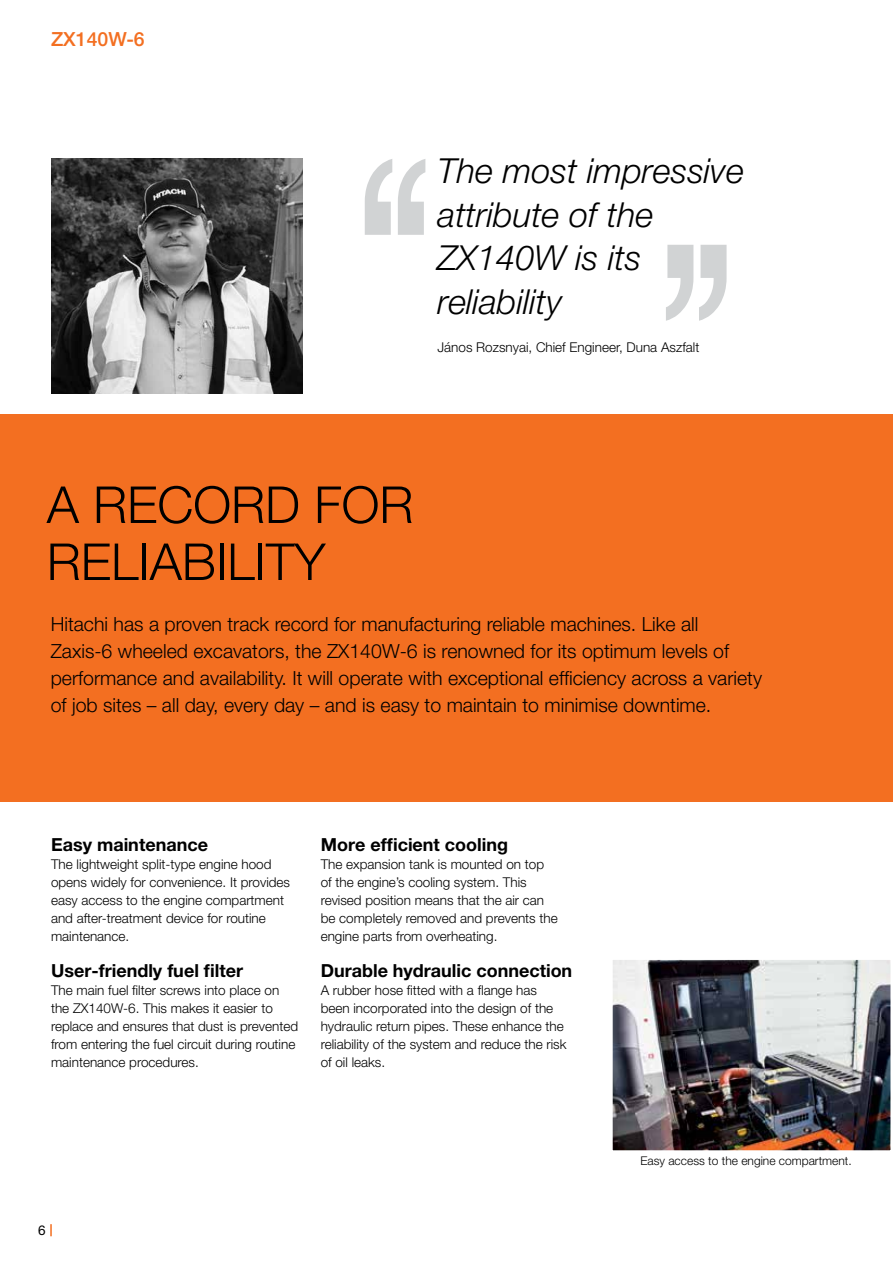
<style>
.page{position:relative;width:893px;height:1263px;background:#fff}
.page>*{position:absolute;margin:0;border:0;box-sizing:border-box;transform-origin:0 0}
.t1{font:300 51px/57px "Helvetica Neue LT Pro";color:#000}
.t2{font:italic 300 34.5px/43.5px "Helvetica Neue LT Pro";color:#000}
.t3{font:300 19.5px/27px "Helvetica Neue LT Pro";color:#000}
.t4{font:500 19.5px "Helvetica Neue LT Pro";color:#f36f21}
.t5{font:700 18px "Helvetica Neue LT Pro";color:#000}
.t6{font:300 13.5px/18px "Helvetica Neue LT Pro";color:#000}
.t7{font:13.5px "Helvetica Neue LT Pro";color:#000}
.t8{font:300 12px "Helvetica Neue LT Pro";color:#000}
</style>
<div class="page">
<svg style="left:50px;top:1224px;width:2px;height:12px"></svg>
<div style="left:0;top:414px;width:893px;height:388px;background:#f36f21"></div>
<img style="left:614px;top:961px;width:275px;height:188px">
<div style="left:610px;top:957px;width:283px;height:196px;border:3px solid #fff"></div>
<svg style="left:365px;top:159px;width:60px;height:76px"></svg>
<svg style="left:666px;top:245px;width:61px;height:76px"></svg>
<img style="left:51px;top:159px;width:252px;height:234px">
<h3 class="t4" style="left:51px;top:27px;width:95px">ZX140W‑6</h3>
<h2 class="t2" style="left:437px;top:149px;width:308px">The most impressive attribute of the<br>ZX140W is its reliability</h2>
<p class="t6" style="left:437px;top:338px;width:263px">János Rozsnyai, Chief Engineer, Duna Aszfalt</p>
<h1 class="t1" style="left:47px;top:475px;width:368px">A RECORD FOR<br>RELIABILITY</h1>
<p class="t3" style="left:51px;top:610px;width:713px">Hitachi has a proven track record for manufacturing reliable machines. Like all Zaxis-6 wheeled excavators, the ZX140W‑6 is renowned for its optimum levels of performance and availability. It will operate with exceptional efficiency across a variety of job sites – all day, every day – and is easy to maintain to minimise downtime.</p>
<h3 class="t5" style="left:51px;top:833px;width:158px">Easy maintenance</h3>
<p class="t6" style="left:51px;top:854px;width:241px">The lightweight split-type engine hood opens widely for convenience. It provides easy access to the engine compartment and after-treatment device for routine maintenance.</p>
<h3 class="t5" style="left:51px;top:959px;width:194px">User-friendly fuel filter</h3>
<p class="t6" style="left:51px;top:980px;width:249px">The main fuel filter screws into place on the ZX140W‑6. This makes it easier to replace and ensures that dust is prevented from entering the fuel circuit during routine maintenance procedures.</p>
<h3 class="t5" style="left:321px;top:833px;width:189px">More efficient cooling</h3>
<p class="t6" style="left:321px;top:854px;width:239px">The expansion tank is mounted on top of the engine’s cooling system. This revised position means that the air can be completely removed and prevents the engine parts from overheating.</p>
<h3 class="t5" style="left:321px;top:959px;width:253px">Durable hydraulic connection</h3>
<p class="t6" style="left:321px;top:980px;width:247px">A rubber hose fitted with a flange has been incorporated into the design of the hydraulic return pipes. These enhance the reliability of the system and reduce the risk of oil leaks.</p>
<p class="t7" style="left:38px;top:1222px;width:9px">6</p>
<p class="t8" style="left:640px;top:1153px;width:213px">Easy access to the engine compartment.</p>
</div>
